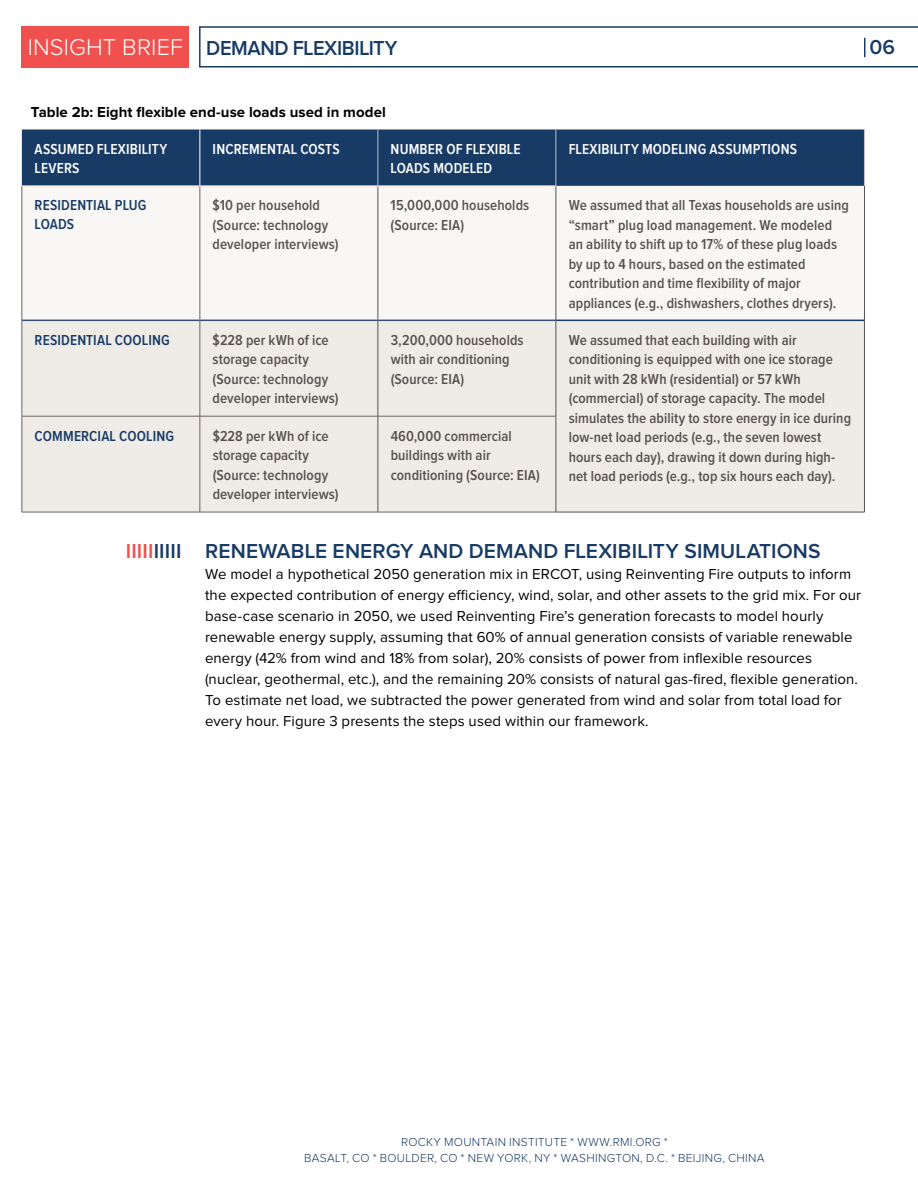
<style>
.page{position:relative;width:918px;height:1188px;background:#fff}
.page>*{position:absolute;margin:0;border:0;box-sizing:border-box;transform-origin:0 0}
.t1{font:600 21px "Proxima Nova";letter-spacing:.005em;color:#183b66}
.t2{font:600 21px "Proxima Nova";letter-spacing:-.02em;color:#183b66;scale:.95 1}
.t3{font:600 21px "Proxima Nova";letter-spacing:.005em;color:#f0514f}
.t4{font:600 15px/19.5px "Proxima Nova Cond";letter-spacing:.005em;color:#575152}
.t5{font:15px/21px "Proxima Nova";letter-spacing:.005em;color:#000}
.t6{font:600 15px/19px "Proxima Nova Cond";letter-spacing:.01em;color:#fff}
.t7{font:600 15px/19px "Proxima Nova Cond";letter-spacing:.01em;color:#183b66}
.t8{font:700 15px "Proxima Nova";letter-spacing:.005em;color:#000}
.t9{font:300 12px/16.5px "Proxima Nova";letter-spacing:.025em;color:#183b66;text-align:center}
.s1{font-weight:300;font-size:23.7px;color:#fff}
.s2{color:#183b66}
</style>
<div class="page">
<div style="left:22px;top:26px;width:167px;height:42px;background:#f0514f"></div>
<svg style="left:199px;top:26px;width:719px;height:42px"></svg>
<div style="left:22px;top:129px;width:842px;height:57px;background:#183b66"></div>
<div style="left:23px;top:186px;width:841px;height:134px;background:#f9f7f6"></div>
<div style="left:23px;top:321px;width:841px;height:191px;background:#efece8"></div>
<hr style="left:864px;top:186px;width:1px;height:134px;background:#575152">
<hr style="left:864px;top:320px;width:1px;height:96px;background:#575152">
<hr style="left:864px;top:416px;width:1px;height:96px;background:#575152">
<hr style="left:556px;top:512px;width:309px;height:1px;background:#575152">
<hr style="left:22px;top:186px;width:1px;height:134px;background:#696263">
<hr style="left:200px;top:186px;width:1px;height:134px;background:#696263">
<hr style="left:22px;top:320px;width:1px;height:96px;background:#696263">
<hr style="left:200px;top:321px;width:1px;height:95px;background:#696263">
<hr style="left:22px;top:416px;width:178px;height:1px;background:#696263">
<hr style="left:22px;top:416px;width:1px;height:96px;background:#696263">
<hr style="left:200px;top:416px;width:178px;height:1px;background:#696263">
<hr style="left:200px;top:416px;width:1px;height:96px;background:#696263">
<hr style="left:378px;top:416px;width:178px;height:1px;background:#696263">
<hr style="left:22px;top:512px;width:178px;height:1px;background:#696263">
<hr style="left:200px;top:512px;width:178px;height:1px;background:#696263">
<hr style="left:378px;top:512px;width:178px;height:1px;background:#696263">
<hr style="left:378px;top:186px;width:1px;height:134px;background:#575152">
<hr style="left:556px;top:186px;width:1px;height:134px;background:#575152">
<hr style="left:378px;top:321px;width:1px;height:95px;background:#575152">
<hr style="left:556px;top:320px;width:1px;height:96px;background:#575152">
<hr style="left:378px;top:416px;width:1px;height:96px;background:#575152">
<hr style="left:556px;top:416px;width:1px;height:96px;background:#575152">
<hr style="left:22px;top:186px;width:178px;height:1px;background:#ffe2bc">
<hr style="left:200px;top:186px;width:178px;height:1px;background:#ffe2bc">
<hr style="left:378px;top:186px;width:178px;height:1px;background:#ffe2bc">
<hr style="left:378px;top:129px;width:1px;height:57px;background:#c0c1cf">
<hr style="left:556px;top:129px;width:1px;height:57px;background:#c0c1cf">
<hr style="left:864px;top:129px;width:1px;height:57px;background:#c0c1cf">
<hr style="left:199px;top:129px;width:1px;height:57px;background:#fff">
<hr style="left:22px;top:320px;width:178px;height:1px;background:#3a4e75">
<hr style="left:200px;top:320px;width:178px;height:1px;background:#3a4e75">
<hr style="left:378px;top:320px;width:178px;height:1px;background:#3a4e75">
<hr style="left:556px;top:320px;width:308px;height:1px;background:#183b66">
<h1 class="t2" style="left:28px;top:39px;width:391px"><span class="s1">INSIGHT BRIEF</span> DEMAND FLEXIBILITY</h1>
<h1 class="t1" style="left:869px;top:37px;width:27px">06</h1>
<p class="t8" style="left:31px;top:105px;width:357px">Table 2b: Eight flexible end-use loads used in model</p>
<p class="t6" style="left:35px;top:140px;width:134px">ASSUMED FLEXIBILITY<br>LEVERS</p>
<p class="t6" style="left:213px;top:140px;width:129px">INCREMENTAL COSTS</p>
<p class="t6" style="left:391px;top:140px;width:131px">NUMBER OF FLEXIBLE<br>LOADS MODELED</p>
<p class="t6" style="left:569px;top:140px;width:230px">FLEXIBILITY MODELING ASSUMPTIONS</p>
<p class="t7" style="left:35px;top:196px;width:114px">RESIDENTIAL PLUG<br>LOADS</p>
<p class="t4" style="left:213px;top:196px;width:128px">$10 per household (Source: technology developer interviews)</p>
<p class="t4" style="left:391px;top:196px;width:140px">15,000,000 households (Source: EIA)</p>
<p class="t4" style="left:569px;top:196px;width:282px">We assumed that all Texas households are using “smart” plug load management. We modeled an ability to shift up to 17% of these plug loads by up to 4 hours, based on the estimated contribution and time flexibility of major appliances (e.g., dishwashers, clothes dryers).</p>
<p class="t7" style="left:35px;top:331px;width:137px">RESIDENTIAL COOLING</p>
<p class="t4" style="left:213px;top:331px;width:128px">$228 per kWh of ice storage capacity (Source: technology developer interviews)</p>
<p class="t4" style="left:391px;top:331px;width:134px">3,200,000 households with air conditioning (Source: EIA)</p>
<p class="t4" style="left:569px;top:331px;width:284px">We assumed that each building with air conditioning is equipped with one ice storage unit with 28 kWh (residential) or 57 kWh (commercial) of storage capacity. The model simulates the ability to store energy in ice during low-net load periods (e.g., the seven lowest hours each day), drawing it down during high&shy;net load periods (e.g., top six hours each day).</p>
<p class="t7" style="left:35px;top:427px;width:141px">COMMERCIAL COOLING</p>
<p class="t4" style="left:213px;top:427px;width:128px">$228 per kWh of ice storage capacity (Source: technology developer interviews)</p>
<p class="t4" style="left:391px;top:427px;width:151px">460,000 commercial buildings with air conditioning (Source: EIA)</p>
<h1 class="t3" style="left:126px;top:541px;width:57px">IIIII<span class="s2">IIIII</span></h1>
<h1 class="t1" style="left:205px;top:541px;width:617px">RENEWABLE ENERGY AND DEMAND FLEXIBILITY SIMULATIONS</h1>
<p class="t5" style="left:205px;top:564px;width:658px">We model a hypothetical 2050 generation mix in ERCOT, using Reinventing Fire outputs to inform the expected contribution of energy efficiency, wind, solar, and other assets to the grid mix. For our base-case scenario in 2050, we used Reinventing Fire’s generation forecasts to model hourly renewable energy supply, assuming that 60% of annual generation consists of variable renewable energy (42% from wind and 18% from solar), 20% consists of power from inflexible resources (nuclear, geothermal, etc.), and the remaining 20% consists of natural gas-fired, flexible generation.<br>To estimate net load, we subtracted the power generated from wind and solar from total load for every hour. Figure 3 presents the steps used within our framework.</p>
<p class="t9" style="left:304px;top:1134px;width:462px">ROCKY MOUNTAIN INSTITUTE * WWW.RMI.ORG *<br>BASALT, CO * BOULDER, CO * NEW YORK, NY * WASHINGTON, D.C. * BEIJING, CHINA</p>
</div>
